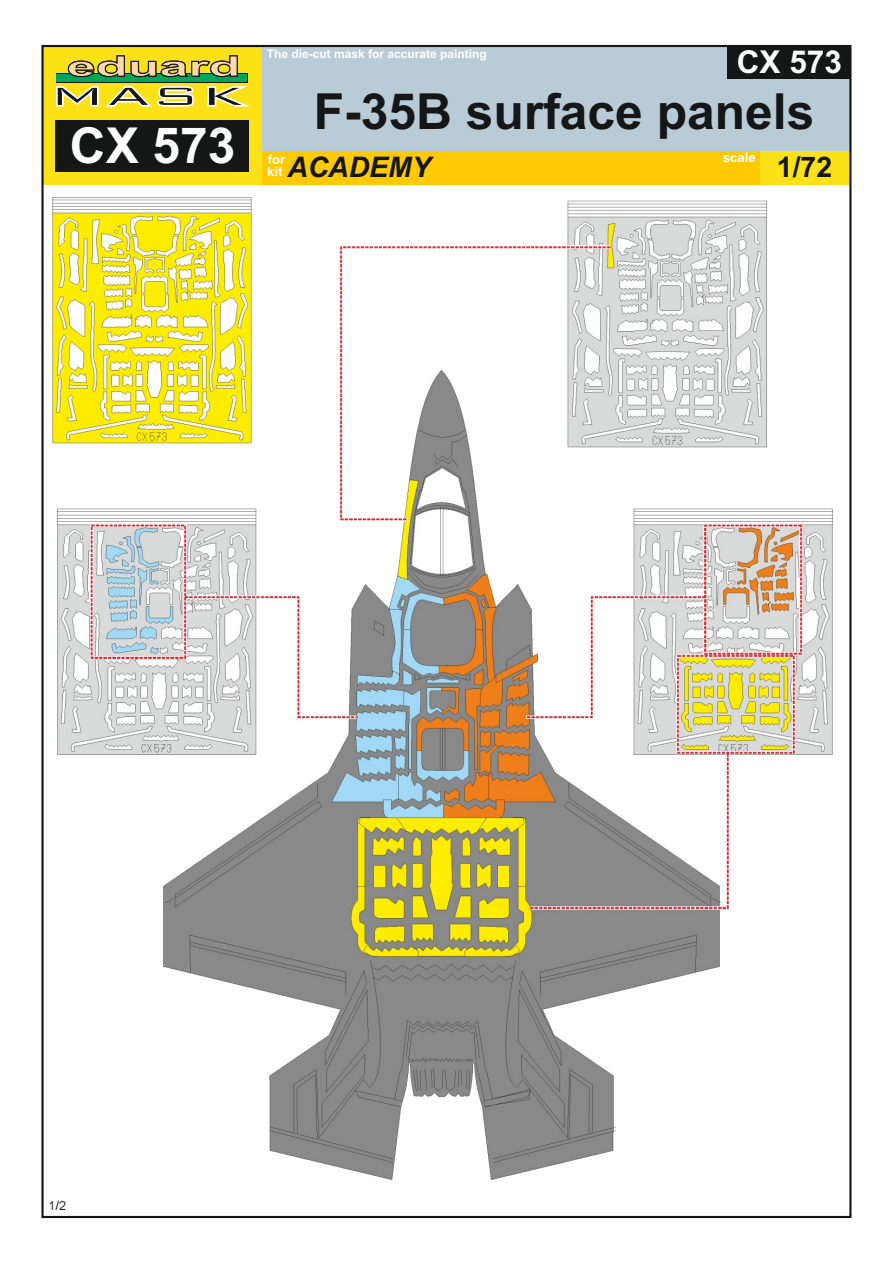
<style>
.page{position:relative;width:893px;height:1263px;background:#fff}
.page>*{position:absolute;margin:0;border:0;box-sizing:border-box;transform-origin:0 0}
.t1{font:700 49.8px "Arial";color:#151616}
.t2{font:700 49.5px "Arial";color:#fff}
.t3{font:700 31.5px "Arial";color:#fff}
.t4{font:italic 700 28.35px "Arial";color:#151616}
.t5{font:700 28.35px "Arial";color:#151616}
.t6{font:700 13.05px/12.3px "Arial";color:#fff}
.t7{font:700 12px "Arial";color:#fff}
</style>
<div class="page">
<img style="left:51px;top:198px;width:781px;height:1012px">
<div style="left:262px;top:46px;width:588px;height:105px;background:#b8cbd6"></div>
<div style="left:43px;top:46px;width:219px;height:139px;background:#fbe116"></div>
<div style="left:262px;top:151px;width:497px;height:34px;background:#fdc900"></div>
<div style="left:759px;top:151px;width:91px;height:34px;background:#fbe116"></div>
<div style="left:55px;top:120px;width:193px;height:51px;background:#151616"></div>
<svg style="left:56px;top:86px;width:194px;height:21px"></svg>
<svg style="left:56px;top:73px;width:192px;height:9px"></svg>
<div style="left:57px;top:74px;width:190px;height:7px;background:#00a759"></div>
<svg style="left:68px;top:55px;width:170px;height:22px"></svg>
<div style="left:727px;top:46px;width:123px;height:33px;background:#151616"></div>
<h2 class="t2" style="left:70px;top:127px;width:167px">CX 573</h2>
<p class="t7" style="left:267px;top:49px;width:222px">The die-cut mask for accurate painting</p>
<h3 class="t3" style="left:737px;top:50px;width:107px">CX 573</h3>
<h1 class="t1" style="left:314px;top:93px;width:502px">F-35B surface panels</h1>
<h3 class="t4" style="left:287px;top:157px;width:145px">ACADEMY</h3>
<p class="t6" style="left:723px;top:153px;width:34px">scale</p>
<p class="t6" style="left:267px;top:154px;width:19px">for kit</p>
<h3 class="t5" style="left:777px;top:157px;width:57px">1/72</h3>
</div>
